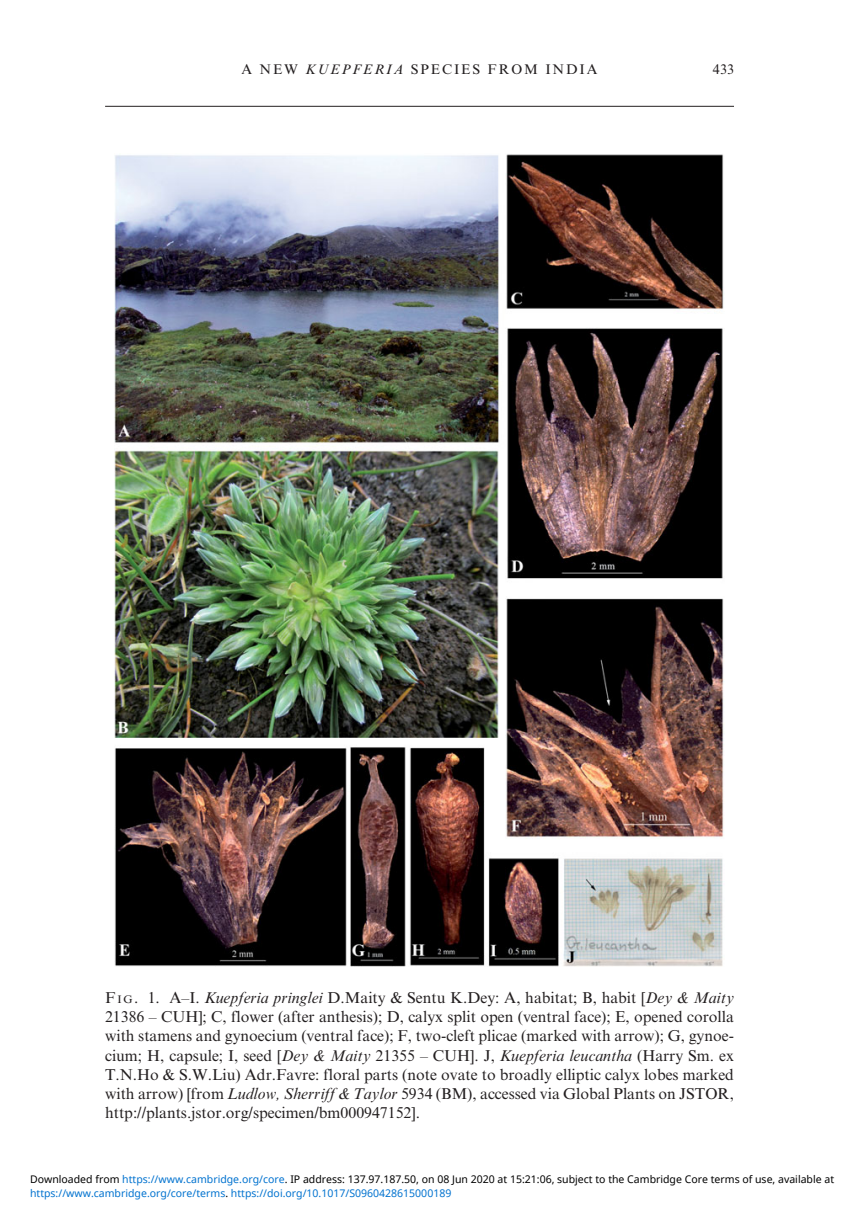
<style>
.page{position:relative;width:864px;height:1225px;background:#fff}
.page>*{position:absolute;margin:0;border:0;box-sizing:border-box;transform-origin:0 0}
.t1{font:15.75px/19.2px "Times NRMT";color:#231f20;text-align:justify}
.t2{font:14px "Times NRMT";letter-spacing:.135em;color:#231f20}
.t3{font:10.5px "Noto Sans";color:#000}
.t4{font:10.5px "Noto Sans";color:#0172cf}
.s1{font-style:italic}
.s2{font-size:11.03px}
.s3{color:#0172cf}
.s4{color:#000}
</style>
<div class="page">
<hr style="left:105px;top:106px;width:628px;height:1px;background:#231f20">
<img style="left:115px;top:154px;width:609px;height:812px">
<p class="t2" style="left:241px;top:64px;width:357px">A NEW <span class="s1">KUEPFERIA</span> SPECIES FROM INDIA</p>
<p class="t2" style="left:712px;top:64px;width:22px">433</p>
<p class="t1" style="left:105px;top:989px;width:630px">F <span class="s2">I G</span> . 1. A–I. <span class="s1">Kuepferia pringlei</span> D.Maity &amp; Sentu K.Dey: A, habitat; B, habit [ <span class="s1">Dey &amp; Maity </span>21386 – CUH]; C, flower (after anthesis); D, calyx split open (ventral face); E, opened corolla with stamens and gynoecium (ventral face); F, two-cleft plicae (marked with arrow); G, gynoe&shy;cium; H, capsule; I, seed [ <span class="s1">Dey &amp; Maity</span> 21355 – CUH]. J, <span class="s1">Kuepferia leucantha</span> (Harry Sm. ex T.N.Ho &amp; S.W.Liu) Adr.Favre: floral parts (note ovate to broadly elliptic calyx lobes marked with arrow) [from <span class="s1">Ludlow, Sherriff &amp; Taylor</span> 5934 (BM), accessed via Global Plants on JSTOR, http://plants.jstor.org/specimen/bm000947152 ].</p>
<p class="t3" style="left:30px;top:1172px;width:805px">Downloaded from <span class="s3">https://www.cambridge.org/core</span>. IP address: 137.97.187.50, on 08 Jun 2020 at 15:21:06, subject to the Cambridge Core terms of use, available at</p>
<p class="t4" style="left:30px;top:1186px;width:422px">https://www.cambridge.org/core/terms<span class="s4">.</span> https://doi.org/10.1017/S0960428615000189</p>
</div>
